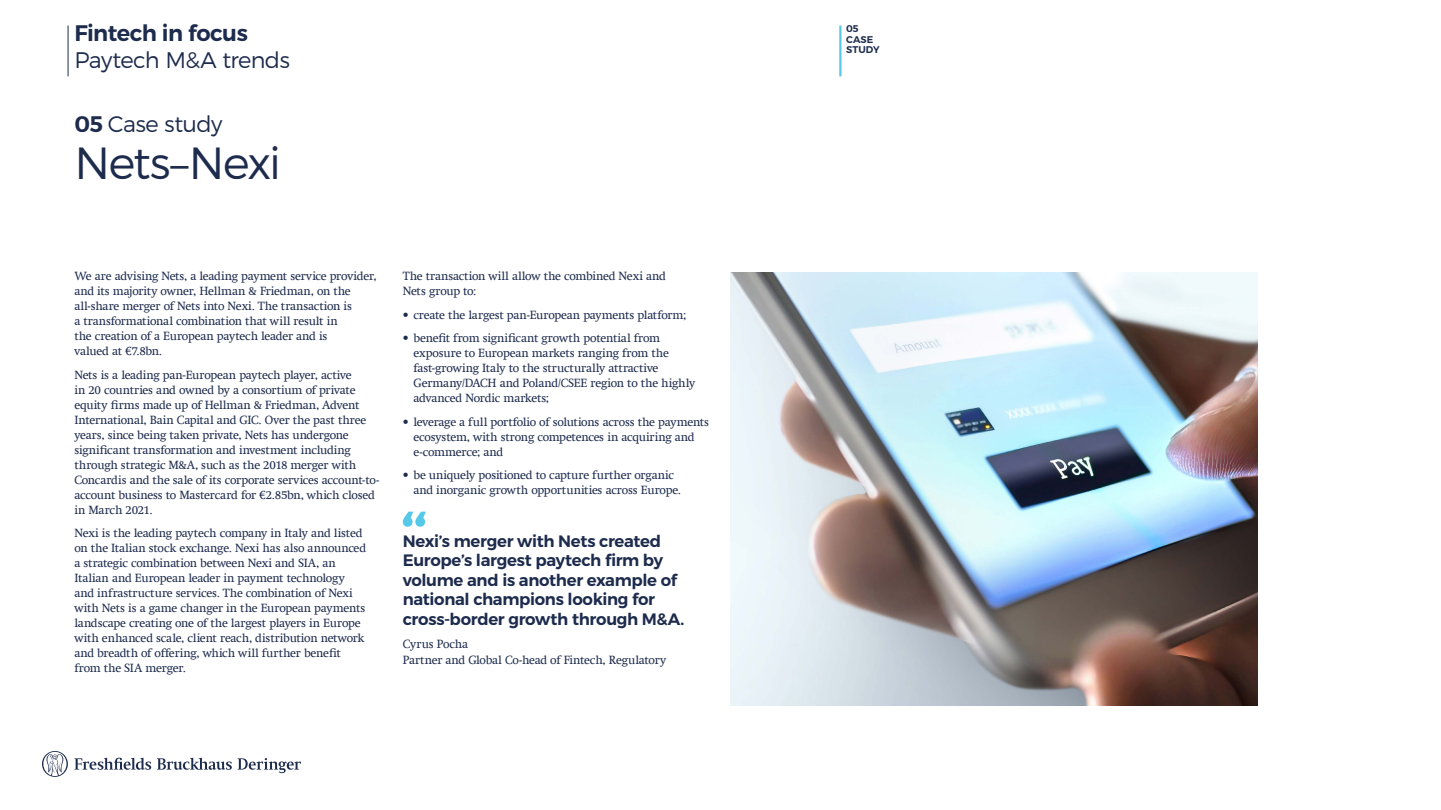
<style>
.page{position:relative;width:1441px;height:810px;background:#fff}
.page>*{position:absolute;margin:0;border:0;box-sizing:border-box;transform-origin:0 0}
.t1{font:300 45px "Montserrat";letter-spacing:-.04em;color:#1d2b4d}
.t2{font:300 22.5px "Montserrat";letter-spacing:-.025em;color:#1d2b4d}
.t3{font:600 22.5px "Montserrat";letter-spacing:-.03em;color:#1d2b4d}
.t4{font:600 16.5px/19.5px "Montserrat";letter-spacing:-.02em;color:#1d2b4d}
.t5{font:12px/15px "Swift Com";letter-spacing:-.02em;color:#1d2b4d}
.t6{font:600 9.75px/10.5px "Montserrat";letter-spacing:.01em;color:#1d2b4d}
.s1{font-weight:600}
</style>
<div class="page">
<hr style="left:68px;top:26px;width:1px;height:50px;background:#1d2b4d">
<svg style="left:403px;top:512px;width:23px;height:15px"></svg>
<img style="left:730px;top:272px;width:527px;height:434px">
<svg style="left:157px;top:758px;width:144px;height:15px"></svg>
<svg style="left:74px;top:758px;width:77px;height:12px"></svg>
<svg style="left:42px;top:751px;width:26px;height:26px"></svg>
<hr style="left:839px;top:26px;width:2px;height:50px;background:#57c9e8">
<h2 class="t3" style="left:74px;top:19px;width:175px">Fintech in focus</h2>
<h2 class="t2" style="left:74px;top:47px;width:217px">Paytech M&amp;A trends</h2>
<h2 class="t2" style="left:74px;top:110px;width:149px"><span class="s1">05</span> Case study</h2>
<h1 class="t1" style="left:74px;top:135px;width:208px">Nets–Nexi</h1>
<p class="t5" style="left:74px;top:269px;width:304px">We are advising Nets, a leading payment service provider, and its majority owner, Hellman &amp; Friedman, on the all-share merger of Nets into Nexi. The transaction is<br>a transformational combination that will result in<br>the creation of a European paytech leader and is<br>valued at €7.8bn.</p>
<p class="t5" style="left:74px;top:367px;width:306px">Nets is a leading pan-European paytech player, active<br>in 20 countries and owned by a consortium of private equity firms made up of Hellman &amp; Friedman, Advent International, Bain Capital and GIC. Over the past three years, since being taken private, Nets has undergone significant transformation and investment including through strategic M&amp;A, such as the 2018 merger with Concardis and the sale of its corporate services account-to&shy;account business to Mastercard for €2.85bn, which closed in March 2021.</p>
<p class="t5" style="left:74px;top:526px;width:293px">Nexi is the leading paytech company in Italy and listed on the Italian stock exchange. Nexi has also announced a strategic combination between Nexi and SIA, an Italian and European leader in payment technology and infrastructure services. The combination of Nexi with Nets is a game changer in the European payments landscape creating one of the largest players in Europe with enhanced scale, client reach, distribution network and breadth of offering, which will further benefit from the SIA merger.</p>
<p class="t5" style="left:403px;top:269px;width:265px">The transaction will allow the combined Nexi and<br>Nets group to:</p>
<p class="t5" style="left:403px;top:307px;width:285px">• create the largest pan-European payments platform;</p>
<p class="t5" style="left:413px;top:331px;width:283px;text-indent:-11px">• benefit from significant growth potential from exposure to European markets ranging from the fast-growing Italy to the structurally attractive Germany/DACH and Poland/CSEE region to the highly advanced Nordic markets;</p>
<p class="t5" style="left:413px;top:414px;width:297px;text-indent:-11px">• leverage a full portfolio of solutions across the payments ecosystem, with strong competences in acquiring and e-commerce; and</p>
<p class="t5" style="left:413px;top:468px;width:269px;text-indent:-11px">• be uniquely positioned to capture further organic and inorganic growth opportunities across Europe.</p>
<h3 class="t4" style="left:403px;top:531px;width:283px">Nexi’s merger with Nets created<br>Europe’s largest paytech firm by volume and is another example of national champions looking for cross-border growth through M&amp;A.</h3>
<p class="t5" style="left:403px;top:636px;width:265px;line-height:15.8px">Cyrus Pocha<br>Partner and Global Co-head of Fintech, Regulatory</p>
<p class="t6" style="left:846px;top:24px;width:35px">05<br>CASE<br>STUDY</p>
</div>
